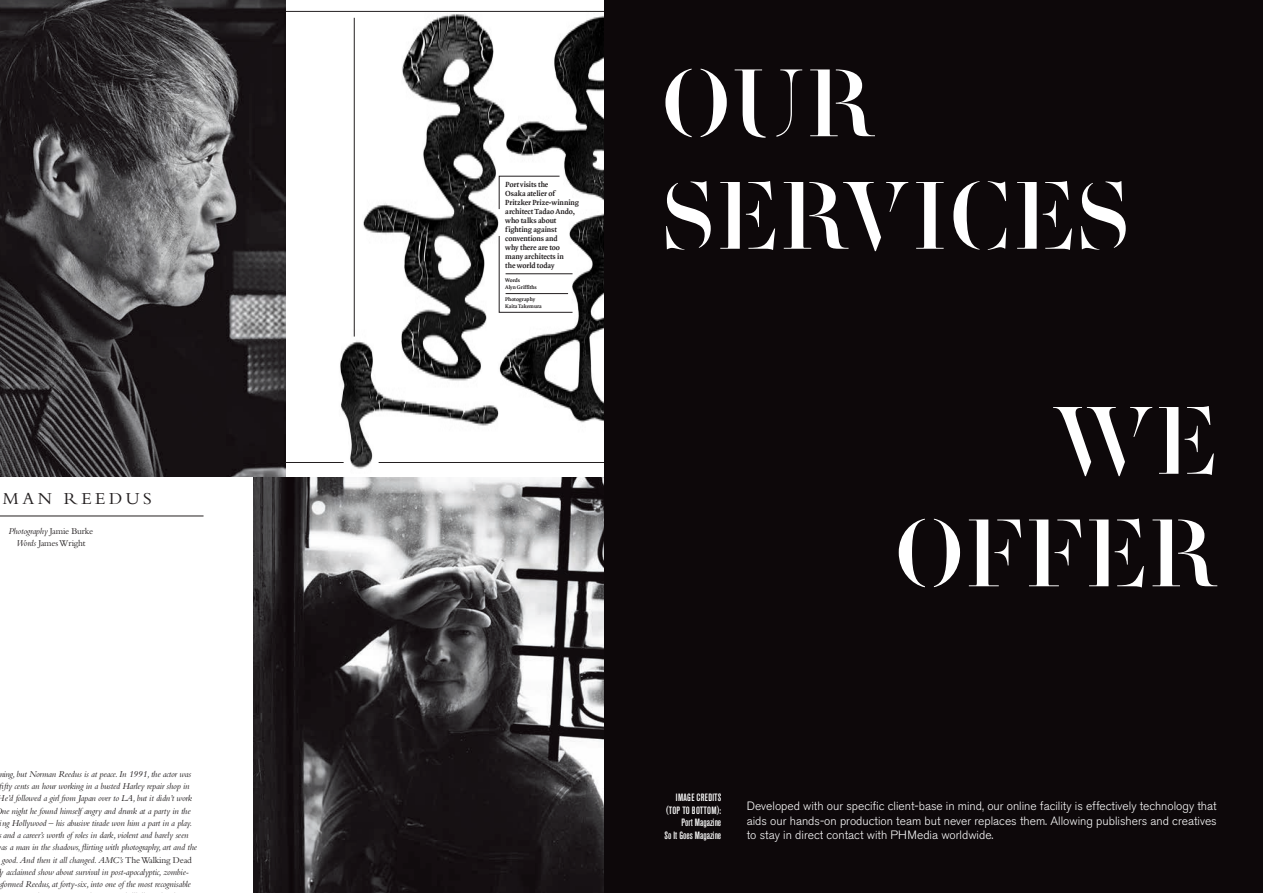
<style>
.page{position:relative;width:1263px;height:893px;background:#fff}
.page>*{position:absolute;margin:0;border:0;box-sizing:border-box;transform-origin:0 0}
.t1{font:93.75px/112.5px "Q Stencil";letter-spacing:.03em;color:#fff}
.t2{font:17.4px "Bembo";letter-spacing:.2em;color:#231f20}
.t3{font:300 12px/14.4px "Akzidenz Grotesk BE";color:#fff;text-align:justify}
.t4{font:500 condensed 10.5px/12.6px "Akzidenz Grotesk BE";color:#fff;text-align:right}
.t5{font:italic 9.3px "Bembo";letter-spacing:-.02em;color:#231f20}
.t6{font:9.3px/12.3px "Bembo";letter-spacing:-.02em;color:#231f20;text-align:center}
.t7{font:700 7.95px/9.1px "Quadraat";letter-spacing:-.005em;color:#231f20}
.t8{font:700 5.7px/6.6px "Quadraat";color:#231f20}
.s1{font-style:italic}
.s2{font-style:normal}
</style>
<div class="page">
<div style="left:604px;top:0;width:659px;height:893px;background:#0d080a"></div>
<img style="left:253px;top:476px;width:351px;height:417px">
<hr style="left:0;top:516px;width:204px;height:1px;background:#231f20">
<img style="left:332px;top:10px;width:185px;height:459px">
<svg style="left:285px;top:11px;width:319px;height:270px"></svg>
<img style="left:0;top:0;width:285px;height:476px">
<svg style="left:499px;top:176px;width:61px;height:33px"></svg>
<hr style="left:285px;top:462px;width:59px;height:1px;background:#231f20">
<hr style="left:354px;top:18px;width:1px;height:319px;background:#231f20">
<svg style="left:378px;top:236px;width:226px;height:227px"></svg>
<h2 class="t2" style="left:3px;top:488px;width:150px">MAN REEDUS</h2>
<p class="t6" style="left:8px;top:525px;width:86px"><span class="s1">Photography</span> Jamie Burke<br><span class="s1">Words</span> James Wright</p>
<p class="t5" style="left:-3px;top:769px;width:195px">ming, but Norman Reedus is at peace. In 1991, the actor was</p>
<p class="t5" style="left:0;top:781px;width:191px">fifty cents an hour working in a busted Harley repair shop in</p>
<p class="t5" style="left:-2px;top:793px;width:196px">He’d followed a girl from Japan over to LA, but it didn’t work</p>
<p class="t5" style="left:2px;top:805px;width:190px">ne night he found himself angry and drunk at a party in the</p>
<p class="t5" style="left:0;top:817px;width:194px">ing Hollywood – his abusive tirade won him a part in a play.</p>
<p class="t5" style="left:3px;top:830px;width:187px">and a career’s worth of roles in dark, violent and barely seen</p>
<p class="t5" style="left:1px;top:842px;width:197px">as a man in the shadows, flirting with photography, art and the</p>
<p class="t5" style="left:2px;top:854px;width:192px">good. And then it all changed. AMC’s <span class="s2">The Walking Dead</span></p>
<p class="t5" style="left:0;top:866px;width:191px">y acclaimed show about survival in post-apocalyptic, zombie-</p>
<p class="t5" style="left:-1px;top:879px;width:193px">sformed Reedus, at forty-six, into one of the most recognisable</p>
<p class="t7" style="left:505px;top:180px;width:75px">Port visits the<br>Osaka atelier of<br>Pritzker Prize-winning architect Tadao Ando, who talks about fighting against conventions and<br>why there are too many architects in<br>the world today</p>
<p class="t8" style="left:505px;top:277px;width:33px">Words<br>Alyn Griffiths</p>
<p class="t8" style="left:505px;top:296px;width:38px">Photography<br>Kaita Takemura</p>
<h1 class="t1" style="left:662px;top:46px;width:470px">OUR<br>SERVICES</h1>
<h1 class="t1" style="left:895px;top:383px;width:323px;text-align:right">WE<br>OFFER</h1>
<p class="t4" style="left:664px;top:791px;width:58px">IMAGE CREDITS (TOP TO BOTTOM):<br>Port Magazine<br>So It Goes Magazine</p>
<p class="t3" style="left:747px;top:799px;width:471px">Developed with our specific client-base in mind, our online facility is effectively technology that aids our hands-on production team but never replaces them. Allowing publishers and creatives to stay in direct contact with PHMedia worldwide.</p>
</div>
